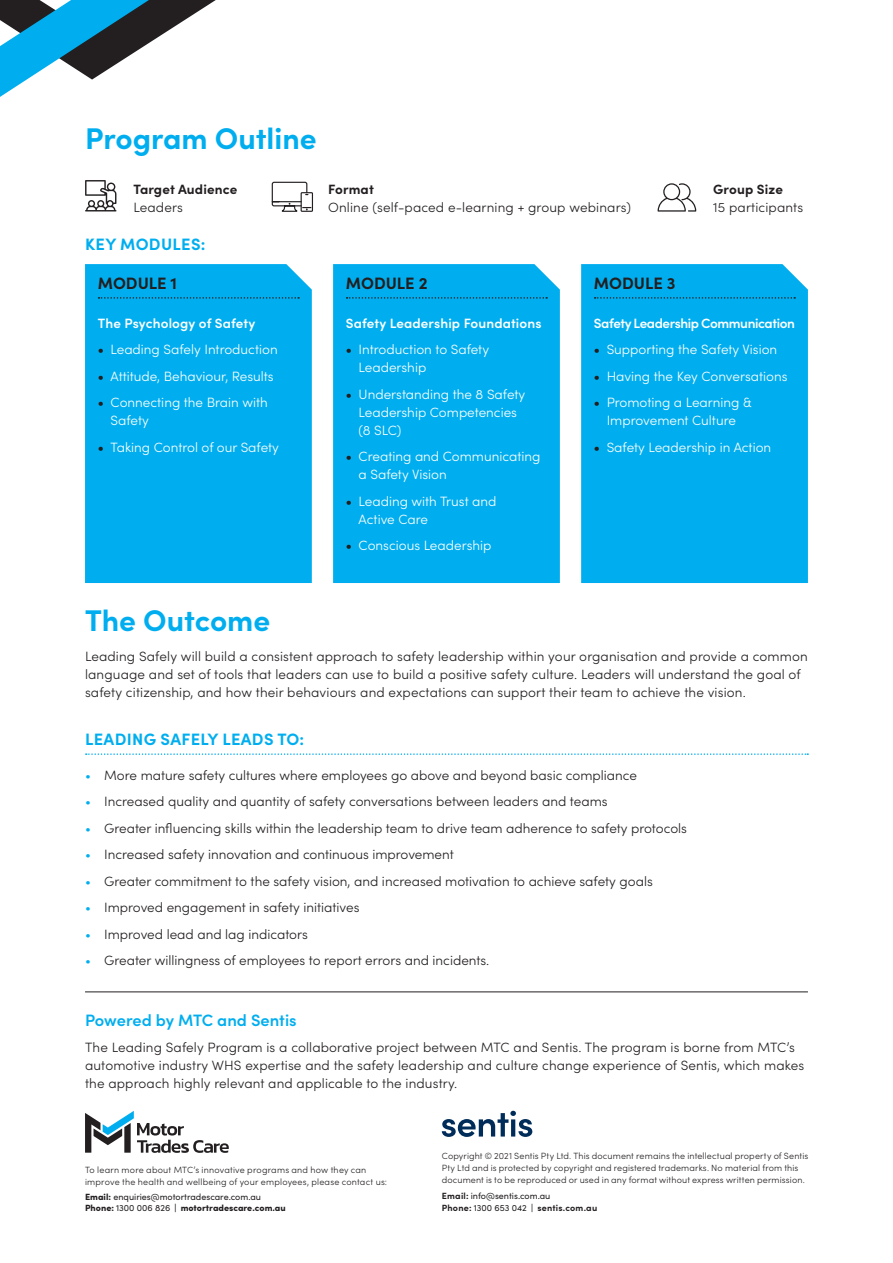
<style>
.page{position:relative;width:893px;height:1263px;background:#fff}
.page>*{position:absolute;margin:0;border:0;box-sizing:border-box;transform-origin:0 0}
.t1{font:700 30px "Sofia Pro";color:#00aeef}
.t2{font:700 16.5px "Sofia Pro";letter-spacing:.02em;color:#00aeef}
.t3{font:700 16.5px "Sofia Pro";color:#231f20}
.t4{font:600 16.5px "Sofia Pro";letter-spacing:-.005em;color:#00aeef}
.t5{font:300 13.5px/18px "Sofia Pro";color:#231f20}
.t6{font:300 13.5px/18px "Sofia Pro";color:#fff}
.t7{font:600 13.5px "Sofia Pro";color:#fff}
.t8{font:700 13.5px "Sofia Pro";letter-spacing:.01em;color:#231f20}
.t9{font:600 13.5px "Sofia Pro";letter-spacing:-.03em;color:#fff}
.t10{font:300 9px/12px "Sofia Pro";letter-spacing:.015em;color:#231f20}
.t11{font:9px/12px "Sofia Pro";color:#231f20}
.s1{font-weight:700;color:#231f20}
.s2{color:#00aeef}
.s3{font-weight:900}
.s4{font-weight:700}
</style>
<div class="page">
<svg style="left:86px;top:753px;width:722px;height:2px"></svg>
<svg style="left:85px;top:180px;width:31px;height:31px"></svg>
<svg style="left:658px;top:183px;width:38px;height:29px"></svg>
<svg style="left:271px;top:181px;width:42px;height:31px"></svg>
<div style="left:85px;top:264px;width:227px;height:319px;background:#00aeef"></div>
<svg style="left:99px;top:297px;width:200px;height:2px"></svg>
<div style="left:333px;top:264px;width:227px;height:319px;background:#00aeef"></div>
<svg style="left:347px;top:297px;width:200px;height:2px"></svg>
<div style="left:581px;top:264px;width:227px;height:319px;background:#00aeef"></div>
<svg style="left:595px;top:297px;width:200px;height:2px"></svg>
<hr style="left:85px;top:992px;width:723px;height:1px;background:#231f20">
<svg style="left:0;top:0;width:216px;height:97px"></svg>
<svg style="left:442px;top:1111px;width:90px;height:26px"></svg>
<svg style="left:85px;top:1111px;width:144px;height:42px"></svg>
<h1 class="t1" style="left:85px;top:115px;width:233px">Program Outline</h1>
<p class="t8" style="left:133px;top:178px;width:105px">Target Audience</p>
<p class="t5" style="left:133px;top:197px;width:51px">Leaders</p>
<p class="t2" style="left:85px;top:231px;width:122px">KEY MODULES:</p>
<p class="t3" style="left:98px;top:270px;width:81px">MODULE 1</p>
<p class="t7" style="left:98px;top:313px;width:159px">The Psychology of Safety</p>
<p class="t6" style="left:98px;top:340px;width:181px"><span class="s1">•</span> Leading Safely Introduction</p>
<p class="t6" style="left:98px;top:366px;width:177px"><span class="s1">•</span> Attitude, Behaviour, Results</p>
<p class="t6" style="left:111px;top:393px;width:159px;text-indent:-13px"><span class="s1">•</span> Connecting the Brain with<br>Safety</p>
<p class="t6" style="left:98px;top:437px;width:183px"><span class="s1">•</span> Taking Control of our Safety</p>
<p class="t8" style="left:328px;top:178px;width:47px">Format</p>
<p class="t5" style="left:328px;top:197px;width:304px">Online (self-paced e-learning + group webinars)</p>
<p class="t8" style="left:713px;top:178px;width:71px">Group Size</p>
<p class="t5" style="left:713px;top:197px;width:91px">15 participants</p>
<p class="t3" style="left:346px;top:270px;width:83px">MODULE 2</p>
<p class="t7" style="left:346px;top:313px;width:197px">Safety Leadership Foundations</p>
<p class="t6" style="left:359px;top:340px;width:132px;text-indent:-13px"><span class="s1">•</span> Introduction to Safety<br>Leadership</p>
<p class="t6" style="left:359px;top:384px;width:168px;text-indent:-13px"><span class="s1">•</span> Understanding the 8 Safety<br>Leadership Competencies (8 SLC)</p>
<p class="t6" style="left:359px;top:447px;width:183px;text-indent:-13px"><span class="s1">•</span> Creating and Communicating a Safety Vision</p>
<p class="t6" style="left:359px;top:491px;width:139px;text-indent:-13px"><span class="s1">•</span> Leading with Trust and<br>Active Care</p>
<p class="t6" style="left:346px;top:536px;width:147px"><span class="s1">•</span> Conscious Leadership</p>
<p class="t3" style="left:594px;top:270px;width:83px">MODULE 3</p>
<p class="t9" style="left:594px;top:313px;width:203px">Safety Leadership Communication</p>
<p class="t6" style="left:594px;top:340px;width:185px"><span class="s1">•</span> Supporting the Safety Vision</p>
<p class="t6" style="left:594px;top:366px;width:195px"><span class="s1">•</span> Having the Key Conversations</p>
<p class="t6" style="left:594px;top:393px;width:159px;text-align:center"><span class="s1">•</span> Promoting a Learning &amp;<br>Improvement Culture</p>
<p class="t6" style="left:594px;top:437px;width:179px"><span class="s1">•</span> Safety Leadership in Action</p>
<h1 class="t1" style="left:85px;top:597px;width:187px">The Outcome</h1>
<p class="t5" style="left:85px;top:647px;width:724px">Leading Safely will build a consistent approach to safety leadership within your organisation and provide a common language and set of tools that leaders can use to build a positive safety culture. Leaders will understand the goal of safety citizenship, and how their behaviours and expectations can support their team to achieve the vision.</p>
<p class="t2" style="left:85px;top:726px;width:221px">LEADING SAFELY LEADS TO:</p>
<p class="t5" style="left:85px;top:765px;width:553px"><span class="s2">•</span> More mature safety cultures where employees go above and beyond basic compliance</p>
<p class="t5" style="left:85px;top:792px;width:524px"><span class="s2">•</span> Increased quality and quantity of safety conversations between leaders and teams</p>
<p class="t5" style="left:85px;top:818px;width:603px"><span class="s2">•</span> Greater influencing skills within the leadership team to drive team adherence to safety protocols</p>
<p class="t5" style="left:85px;top:845px;width:370px"><span class="s2">•</span> Increased safety innovation and continuous improvement</p>
<p class="t5" style="left:85px;top:871px;width:569px"><span class="s2">•</span> Greater commitment to the safety vision, and increased motivation to achieve safety goals</p>
<p class="t5" style="left:85px;top:898px;width:276px"><span class="s2">•</span> Improved engagement in safety initiatives</p>
<p class="t5" style="left:85px;top:924px;width:224px"><span class="s2">•</span> Improved lead and lag indicators</p>
<p class="t5" style="left:85px;top:951px;width:406px"><span class="s2">•</span> Greater willingness of employees to report errors and incidents.</p>
<p class="t4" style="left:85px;top:1007px;width:213px">Powered by MTC and Sentis</p>
<p class="t5" style="left:85px;top:1038px;width:721px">The Leading Safely Program is a collaborative project between MTC and Sentis. The program is borne from MTC’s automotive industry WHS expertise and the safety leadership and culture change experience of Sentis, which makes the approach highly relevant and applicable to the industry.</p>
<p class="t10" style="left:85px;top:1163px;width:304px">To learn more about MTC’s innovative programs and how they can improve the health and wellbeing of your employees, please contact us:</p>
<p class="t11" style="left:85px;top:1191px;width:202px;line-height:10.8px"><span class="s3">Email:</span> enquiries@motortradescare.com.au<br><span class="s3">Phone:</span> 1300 006 826 <span class="s3">| motortradescare.com.au</span></p>
<p class="t10" style="left:442px;top:1149px;width:368px">Copyright © 2021 Sentis Pty Ltd. This document remains the intellectual property of Sentis<br>Pty Ltd and is protected by copyright and registered trademarks. No material from this document is to be reproduced or used in any format without express written permission.</p>
<p class="t11" style="left:442px;top:1189px;width:157px"><span class="s4">Email:</span> info@sentis.com.au<br><span class="s4">Phone:</span> 1300 653 042 <span class="s4">| sentis.com.au</span></p>
</div>
